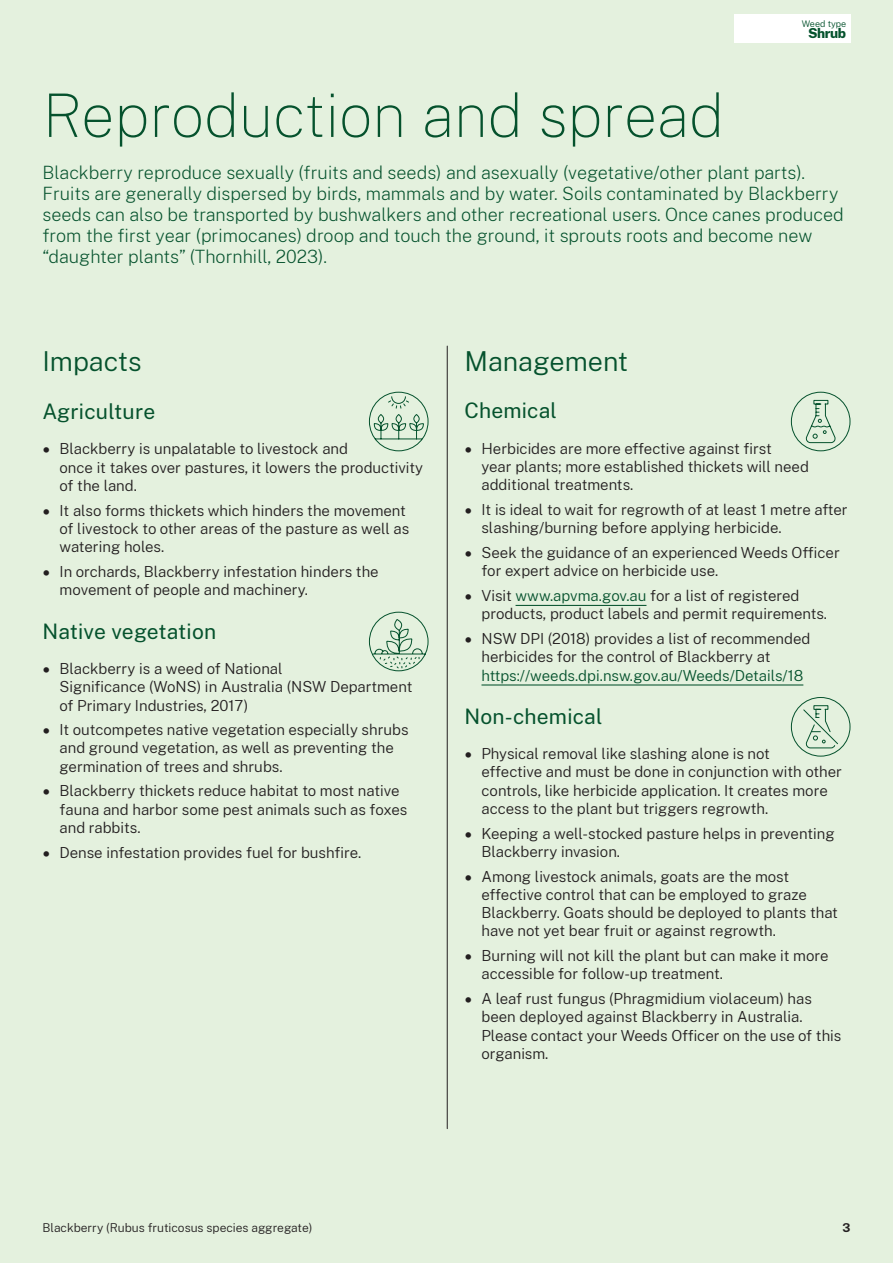
<style>
.page{position:relative;width:893px;height:1263px;background:#e4f1de}
.page>*{position:absolute;margin:0;border:0;box-sizing:border-box;transform-origin:0 0}
.H1{font:100 60px "Public Sans";color:#05522d}
.H2{font:300 27px "Public Sans";color:#05522d}
.H3{font:21px "Public Sans";letter-spacing:.01em;color:#05522d}
.Intro{font:200 18px/21px "Public Sans";color:#05522d}
.t1{font:300 15px/18.3px "Public Sans";color:#231f20}
.Body{font:800 13.5px "Public Sans";letter-spacing:-.03em;color:#05522d}
.t2{font:300 12px "Public Sans";color:#231f20}
.t3{font:700 12px "Public Sans";color:#231f20}
.Small_Print{font:300 9px "Public Sans";color:#05522d}
.s1{font-family:"Nunito Sans"}
.s2{color:#05522d}
</style>
<div class="page">
<hr style="left:447px;top:346px;width:1px;height:783px;background:#231f20">
<svg style="left:368px;top:391px;width:61px;height:61px"></svg>
<svg style="left:368px;top:611px;width:61px;height:61px"></svg>
<hr style="left:516px;top:605px;width:130px;height:1px;background:#05522d">
<hr style="left:481px;top:684px;width:322px;height:1px;background:#05522d">
<svg style="left:790px;top:391px;width:61px;height:61px"></svg>
<svg style="left:790px;top:697px;width:61px;height:60px"></svg>
<div style="left:733px;top:14px;width:117px;height:29px;background:#fff"></div>
<p class="Small_Print" style="left:802px;top:17px;width:46px">Weed type</p>
<p class="Body" style="left:808px;top:23px;width:40px">Shrub</p>
<h1 class="H1" style="left:43px;top:75px;width:683px">Reproduction and spread</h1>
<p class="Intro" style="left:43px;top:161px;width:803px">Blackberry reproduce sexually (fruits and seeds) and asexually (vegetative/other plant parts).<br>Fruits are generally dispersed by birds, mammals and by water. Soils contaminated by Blackberry seeds can also be transported by bushwalkers and other recreational users. Once canes produced from the first year (primocanes) droop and touch the ground, it sprouts roots and become new “daughter plants” (Thornhill, 2023).</p>
<h2 class="H2" style="left:43px;top:342px;width:100px">Impacts</h2>
<h3 class="H3" style="left:43px;top:397px;width:114px">Agriculture</h3>
<p class="t1" style="left:60px;top:439px;width:365px;text-indent:-17px"><span class="s1">•</span> Blackberry is unpalatable to livestock and<br>once it takes over pastures, it lowers the productivity of the land.</p>
<p class="t1" style="left:60px;top:500px;width:351px;text-indent:-17px"><span class="s1">•</span> It also forms thickets which hinders the movement of livestock to other areas of the pasture as well as watering holes.</p>
<p class="t1" style="left:60px;top:562px;width:321px;text-indent:-17px"><span class="s1">•</span> In orchards, Blackberry infestation hinders the movement of people and machinery.</p>
<h3 class="H3" style="left:43px;top:616px;width:175px">Native vegetation</h3>
<p class="t1" style="left:60px;top:659px;width:354px;text-indent:-17px"><span class="s1">•</span> Blackberry is a weed of National<br>Significance (WoNS) in Australia (NSW Department of Primary Industries, 2017)</p>
<p class="t1" style="left:60px;top:720px;width:351px;text-indent:-17px"><span class="s1">•</span> It outcompetes native vegetation especially shrubs and ground vegetation, as well as preventing the germination of trees and shrubs.</p>
<p class="t1" style="left:60px;top:781px;width:349px;text-indent:-17px"><span class="s1">•</span> Blackberry thickets reduce habitat to most native fauna and harbor some pest animals such as foxes and rabbits.</p>
<p class="t1" style="left:43px;top:842px;width:320px"><span class="s1">•</span> Dense infestation provides fuel for bushfire.</p>
<h2 class="H2" style="left:464px;top:342px;width:165px">Management</h2>
<h3 class="H3" style="left:464px;top:396px;width:94px">Chemical</h3>
<p class="t1" style="left:481px;top:438px;width:329px;text-indent:-17px"><span class="s1">•</span> Herbicides are more effective against first<br>year plants; more established thickets will need additional treatments.</p>
<p class="t1" style="left:481px;top:500px;width:368px;text-indent:-17px"><span class="s1">•</span> It is ideal to wait for regrowth of at least 1 metre after slashing/burning before applying herbicide.</p>
<p class="t1" style="left:481px;top:543px;width:360px;text-indent:-17px"><span class="s1">•</span> Seek the guidance of an experienced Weeds Officer for expert advice on herbicide use.</p>
<p class="t1" style="left:481px;top:586px;width:347px;text-indent:-17px"><span class="s1">•</span> Visit <span class="s2">www.apvma.gov.au</span> for a list of registered products, product labels and permit requirements.</p>
<p class="t1" style="left:481px;top:629px;width:330px;text-indent:-17px"><span class="s1">•</span> NSW DPI (2018) provides a list of recommended herbicides for the control of Blackberry at <span class="s2">https://weeds.dpi.nsw.gov.au/Weeds/Details/18</span></p>
<h3 class="H3" style="left:464px;top:701px;width:139px">Non-chemical</h3>
<p class="t1" style="left:481px;top:744px;width:362px;text-indent:-17px"><span class="s1">•</span> Physical removal like slashing alone is not<br>effective and must be done in conjunction with other controls, like herbicide application. It creates more access to the plant but triggers regrowth.</p>
<p class="t1" style="left:481px;top:823px;width:355px;text-indent:-17px"><span class="s1">•</span> Keeping a well-stocked pasture helps in preventing<br>Blackberry invasion.</p>
<p class="t1" style="left:481px;top:866px;width:358px;text-indent:-17px"><span class="s1">•</span> Among livestock animals, goats are the most effective control that can be employed to graze Blackberry. Goats should be deployed to plants that have not yet bear fruit or against regrowth.</p>
<p class="t1" style="left:481px;top:946px;width:349px;text-indent:-17px"><span class="s1">•</span> Burning will not kill the plant but can make it more accessible for follow-up treatment.</p>
<p class="t1" style="left:481px;top:989px;width:361px;text-indent:-17px"><span class="s1">•</span> A leaf rust fungus (Phragmidium violaceum) has been deployed against Blackberry in Australia.<br>Please contact your Weeds Officer on the use of this organism.</p>
<p class="t2" style="left:43px;top:1219px;width:271px">Blackberry (Rubus fruticosus species aggregate)</p>
<p class="t3" style="left:842px;top:1219px;width:9px">3</p>
</div>
